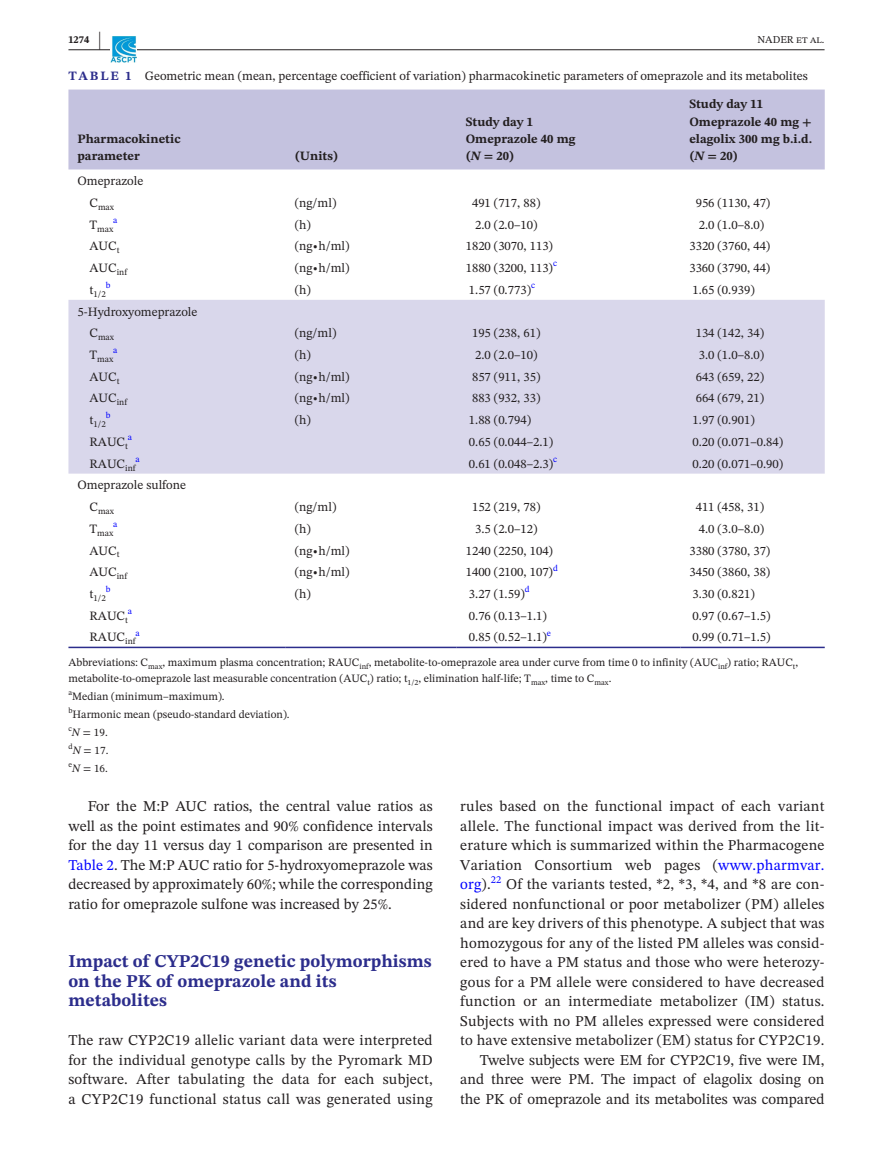
<style>
.page{position:relative;width:893px;height:1174px;background:#fff}
.page>*{position:absolute;margin:0;border:0;box-sizing:border-box;transform-origin:0 0}
.t1{font:700 18px/19.5px "STIX Two Text";color:#2c2d8c}
.t2{font:15px/19.5px "STIX Two Text";letter-spacing:.015em;color:#231f20;text-align:justify}
.t3{font:12.75px "STIX Two Text";color:#231f20}
.t4{font:700 12.75px/17.2px "STIX Two Text";color:#231f20}
.t5{font:11.25px/15.8px "STIX Two Text";color:#231f20}
.t6{font:10.5px "STIX Two Text";color:#231f20}
.t7{font:700 10.5px "STIX Two Text";color:#231f20}
.t8{font:10.5px "STIX Two Text";color:#00f}
.t9{font:8.85px "STIX Two Text";color:#231f20}
.t10{font:8.85px "STIX Two Text";color:#00f}
.t11{font:7.8px "STIX Two Text";color:#231f20}
.s1{font-size:21px}
.s2{font-weight:700;color:#2c2d8c}
.s3{font-style:italic}
.s4{font-family:"STIX"}
.s5{color:#00f}
</style>
<div class="page">
<hr style="left:68px;top:49px;width:756px;height:1px;background:#231f20">
<img style="left:111px;top:37px;width:25px;height:25px">
<div style="left:68px;top:90px;width:757px;height:79px;background:#c4c2df"></div>
<div style="left:68px;top:300px;width:757px;height:173px;background:#d9d7eb"></div>
<hr style="left:68px;top:646px;width:218px;height:2px;background:#2c2d8c">
<hr style="left:286px;top:646px;width:171px;height:2px;background:#2c2d8c">
<hr style="left:457px;top:646px;width:223px;height:2px;background:#2c2d8c">
<hr style="left:680px;top:646px;width:145px;height:2px;background:#2c2d8c">
<p class="t7" style="left:68px;top:32px;width:34px">1274 <span class="s1">|</span></p>
<p class="t6" style="left:757px;top:32px;width:68px">NADER et al.</p>
<p class="t3" style="left:68px;top:66px;width:741px"><span class="s2">TABLE 1</span> Geometric mean (mean, percentage coefficient of variation) pharmacokinetic parameters of omeprazole and its metabolites</p>
<p class="t4" style="left:77px;top:130px;width:105px">Pharmacokinetic parameter</p>
<p class="t4" style="left:295px;top:148px;width:45px">(Units)</p>
<p class="t4" style="left:466px;top:113px;width:111px">Study day 1<br>Omeprazole 40 mg (<span class="s3">N</span> <span class="s4">=</span> 20)</p>
<p class="t4" style="left:689px;top:96px;width:124px">Study day 11<br>Omeprazole 40 mg <span class="s4">+ </span>elagolix 300 mg b.i.d. (<span class="s3">N</span> <span class="s4">=</span> 20)</p>
<p class="t3" style="left:77px;top:172px;width:67px">Omeprazole</p>
<p class="t9" style="left:89px;top:201px;width:26px"><sup>C</sup>max</p>
<p class="t3" style="left:295px;top:194px;width:43px">(ng/ml)</p>
<p class="t3" style="left:472px;top:194px;width:70px">491 (717, 88)</p>
<p class="t3" style="left:696px;top:194px;width:76px">956 (1130, 47)</p>
<p class="t9" style="left:89px;top:222px;width:25px"><sup>T</sup>max</p>
<p class="t10" style="left:113px;top:214px;width:6px">a</p>
<p class="t3" style="left:295px;top:215px;width:18px">(h)</p>
<p class="t3" style="left:475px;top:215px;width:64px">2.0 (2.0–10)</p>
<p class="t3" style="left:699px;top:215px;width:67px">2.0 (1.0–8.0)</p>
<p class="t3" style="left:89px;top:237px;width:32px">AUC<sub>t</sub></p>
<p class="t3" style="left:295px;top:237px;width:56px">(ng•h/ml)</p>
<p class="t3" style="left:466px;top:237px;width:89px">1820 (3070, 113)</p>
<p class="t3" style="left:689px;top:237px;width:82px">3320 (3760, 44)</p>
<p class="t3" style="left:89px;top:259px;width:39px">AUC<sub>inf</sub></p>
<p class="t3" style="left:295px;top:259px;width:56px">(ng•h/ml)</p>
<p class="t3" style="left:466px;top:259px;width:93px">1880 (3200, 113)<sup>c</sup></p>
<p class="t3" style="left:689px;top:259px;width:82px">3360 (3790, 44)</p>
<p class="t9" style="left:89px;top:287px;width:18px"><sup>t</sup>1/2</p>
<p class="t10" style="left:106px;top:279px;width:6px">b</p>
<p class="t3" style="left:295px;top:280px;width:18px">(h)</p>
<p class="t3" style="left:469px;top:280px;width:64px">1.57 (0.773)</p>
<p class="t10" style="left:531px;top:279px;width:5px">c</p>
<p class="t3" style="left:692px;top:280px;width:64px">1.65 (0.939)</p>
<p class="t3" style="left:77px;top:302px;width:121px">5-Hydroxyomeprazole</p>
<p class="t9" style="left:89px;top:331px;width:26px"><sup>C</sup>max</p>
<p class="t3" style="left:295px;top:324px;width:43px">(ng/ml)</p>
<p class="t3" style="left:472px;top:324px;width:70px">195 (238, 61)</p>
<p class="t3" style="left:696px;top:324px;width:70px">134 (142, 34)</p>
<p class="t9" style="left:89px;top:353px;width:25px"><sup>T</sup>max</p>
<p class="t10" style="left:113px;top:344px;width:6px">a</p>
<p class="t3" style="left:295px;top:346px;width:18px">(h)</p>
<p class="t3" style="left:475px;top:346px;width:64px">2.0 (2.0–10)</p>
<p class="t3" style="left:699px;top:346px;width:67px">3.0 (1.0–8.0)</p>
<p class="t3" style="left:89px;top:367px;width:32px">AUC<sub>t</sub></p>
<p class="t3" style="left:295px;top:367px;width:56px">(ng•h/ml)</p>
<p class="t3" style="left:472px;top:367px;width:70px">857 (911, 35)</p>
<p class="t3" style="left:696px;top:367px;width:70px">643 (659, 22)</p>
<p class="t3" style="left:89px;top:389px;width:39px">AUC<sub>inf</sub></p>
<p class="t3" style="left:295px;top:389px;width:56px">(ng•h/ml)</p>
<p class="t3" style="left:472px;top:389px;width:70px">883 (932, 33)</p>
<p class="t3" style="left:696px;top:389px;width:70px">664 (679, 21)</p>
<p class="t9" style="left:89px;top:418px;width:18px"><sup>t</sup>1/2</p>
<p class="t10" style="left:106px;top:409px;width:6px">b</p>
<p class="t3" style="left:295px;top:411px;width:18px">(h)</p>
<p class="t3" style="left:469px;top:411px;width:64px">1.88 (0.794)</p>
<p class="t3" style="left:693px;top:411px;width:64px">1.97 (0.901)</p>
<p class="t3" style="left:89px;top:432px;width:40px">RAUC<sub>t</sub></p>
<p class="t10" style="left:128px;top:431px;width:6px">a</p>
<p class="t3" style="left:469px;top:432px;width:86px">0.65 (0.044–2.1)</p>
<p class="t3" style="left:692px;top:432px;width:92px">0.20 (0.071–0.84)</p>
<p class="t3" style="left:89px;top:454px;width:48px">RAUC<sub>inf</sub></p>
<p class="t10" style="left:136px;top:452px;width:6px">a</p>
<p class="t3" style="left:469px;top:454px;width:86px">0.61 (0.048–2.3)</p>
<p class="t10" style="left:553px;top:452px;width:5px">c</p>
<p class="t3" style="left:692px;top:454px;width:92px">0.20 (0.071–0.90)</p>
<p class="t3" style="left:77px;top:476px;width:110px">Omeprazole sulfone</p>
<p class="t9" style="left:89px;top:505px;width:26px"><sup>C</sup>max</p>
<p class="t3" style="left:295px;top:498px;width:43px">(ng/ml)</p>
<p class="t3" style="left:472px;top:498px;width:70px">152 (219, 78)</p>
<p class="t3" style="left:696px;top:498px;width:70px">411 (458, 31)</p>
<p class="t9" style="left:89px;top:526px;width:25px"><sup>T</sup>max</p>
<p class="t10" style="left:113px;top:518px;width:6px">a</p>
<p class="t3" style="left:295px;top:519px;width:18px">(h)</p>
<p class="t3" style="left:475px;top:519px;width:64px">3.5 (2.0–12)</p>
<p class="t3" style="left:699px;top:519px;width:67px">4.0 (3.0–8.0)</p>
<p class="t3" style="left:89px;top:541px;width:32px">AUC<sub>t</sub></p>
<p class="t3" style="left:295px;top:541px;width:56px">(ng•h/ml)</p>
<p class="t3" style="left:466px;top:541px;width:89px">1240 (2250, 104)</p>
<p class="t3" style="left:689px;top:541px;width:82px">3380 (3780, 37)</p>
<p class="t3" style="left:89px;top:563px;width:39px">AUC<sub>inf</sub></p>
<p class="t3" style="left:295px;top:563px;width:56px">(ng•h/ml)</p>
<p class="t3" style="left:466px;top:563px;width:94px">1400 (2100, 107)<sup>d</sup></p>
<p class="t3" style="left:689px;top:563px;width:82px">3450 (3860, 38)</p>
<p class="t9" style="left:89px;top:591px;width:18px"><sup>t</sup>1/2</p>
<p class="t10" style="left:106px;top:583px;width:6px">b</p>
<p class="t3" style="left:295px;top:584px;width:18px">(h)</p>
<p class="t3" style="left:469px;top:584px;width:57px">3.27 (1.59)</p>
<p class="t10" style="left:525px;top:583px;width:6px">d</p>
<p class="t3" style="left:692px;top:584px;width:64px">3.30 (0.821)</p>
<p class="t3" style="left:89px;top:606px;width:40px">RAUC<sub>t</sub></p>
<p class="t10" style="left:128px;top:604px;width:6px">a</p>
<p class="t3" style="left:469px;top:606px;width:79px">0.76 (0.13–1.1)</p>
<p class="t3" style="left:692px;top:606px;width:79px">0.97 (0.67–1.5)</p>
<p class="t3" style="left:89px;top:628px;width:48px">RAUC<sub>inf</sub></p>
<p class="t10" style="left:136px;top:626px;width:6px">a</p>
<p class="t3" style="left:469px;top:628px;width:79px">0.85 (0.52–1.1)</p>
<p class="t10" style="left:547px;top:626px;width:6px">e</p>
<p class="t3" style="left:692px;top:628px;width:79px">0.99 (0.71–1.5)</p>
<p class="t5" style="left:68px;top:654px;width:731px">Abbreviations: C<sub>max</sub>, maximum plasma concentration; RAUC<sub>inf</sub>, metabolite-to-omeprazole area under curve from time 0 to infinity (AUC<sub>inf</sub>) ratio; RAUC<sub>t</sub>, metabolite-to-omeprazole last measurable concentration (AUC<sub>t</sub>) ratio; t<sub>1/2</sub>, elimination half-life; T<sub>max</sub>, time to C<sub>max</sub>.</p>
<p class="t11" style="left:68px;top:686px;width:5px">a</p>
<p class="t5" style="left:72px;top:688px;width:154px">Median (minimum–maximum).</p>
<p class="t11" style="left:68px;top:704px;width:6px">b</p>
<p class="t5" style="left:73px;top:706px;width:219px">Harmonic mean (pseudo-standard deviation).</p>
<p class="t11" style="left:68px;top:722px;width:5px">c</p>
<p class="t5" style="left:72px;top:724px;width:37px"><span class="s3">N</span> = 19.</p>
<p class="t11" style="left:68px;top:740px;width:6px">d</p>
<p class="t5" style="left:73px;top:742px;width:37px"><span class="s3">N</span> = 17.</p>
<p class="t11" style="left:68px;top:758px;width:5px">e</p>
<p class="t5" style="left:72px;top:760px;width:37px"><span class="s3">N</span> = 16.</p>
<p class="t2" style="left:68px;top:796px;width:366px;text-indent:20px">For the M:P AUC ratios, the central value ratios as well as the point estimates and 90% confidence intervals for the day 11 versus day 1 comparison are presented in <span class="s5">Table 2</span>. The M:P AUC ratio for 5-hydroxyomeprazole was decreased by approximately 60%; while the corresponding ratio for omeprazole sulfone was increased by 25%.</p>
<p class="t1" style="left:68px;top:952px;width:365px">Impact of CYP2C19 genetic polymorphisms on the PK of omeprazole and its metabolites</p>
<p class="t2" style="left:68px;top:1030px;width:366px">The raw CYP2C19 allelic variant data were interpreted for the individual genotype calls by the Pyromark MD software. After tabulating the data for each subject, a CYP2C19 functional status call was generated using</p>
<p class="t2" style="left:460px;top:796px;width:366px">rules based on the functional impact of each variant allele. The functional impact was derived from the lit&shy;erature which is summarized within the Pharmacogene Variation Consortium web pages (<span class="s5">www.pharmvar. org</span>).</p>
<p class="t8" style="left:491px;top:871px;width:12px">22</p>
<p class="t2" style="left:460px;top:874px;width:366px;text-align:right">Of the variants tested, *2, *3, *4, and *8 are con&shy;sidered nonfunctional or poor metabolizer (PM) alleles and are key drivers of this phenotype. A subject that was homozygous for any of the listed PM alleles was consid&shy;ered to have a PM status and those who were heterozy&shy;gous for a PM allele were considered to have decreased function or an intermediate metabolizer (IM) status.<br>Subjects with no PM alleles expressed were considered to have extensive metabolizer (EM) status for CYP2C19.<br>Twelve subjects were EM for CYP2C19, five were IM, and three were PM. The impact of elagolix dosing on the PK of omeprazole and its metabolites was compared</p>
</div>
